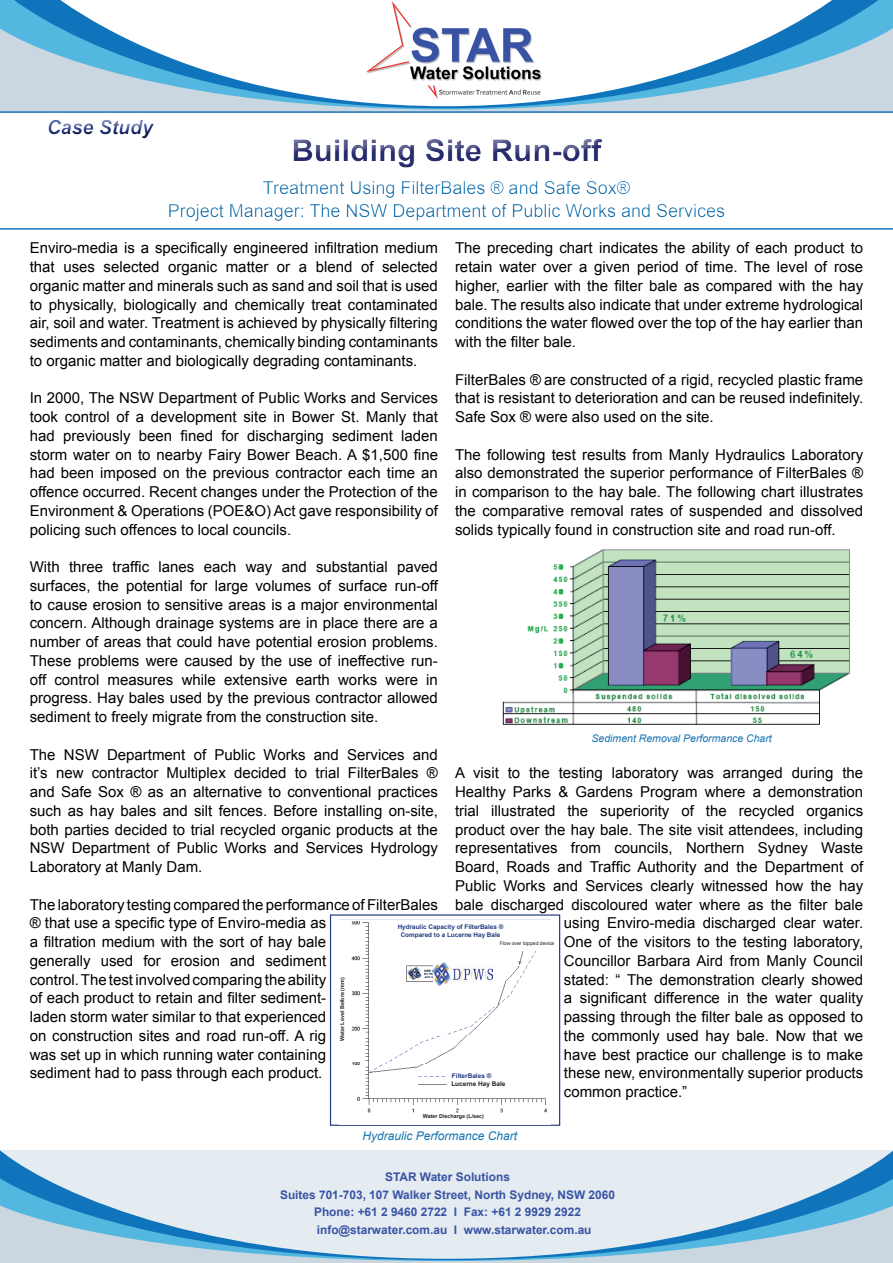
<style>
.page{position:relative;width:893px;height:1263px;background:#fff}
.page>*{position:absolute;margin:0;border:0;box-sizing:border-box;transform-origin:0 0}
.t1{font:700 30px "Arial";color:#272c6d;scale:1.04 1}
.t2{font:italic 700 19.5px "Arial";color:#27398c}
.t3{font:18px/22.5px "Arial";color:#1b74af;text-align:center}
.t4{font:15px/18.8px "Arial";color:#000;text-align:justify}
.t5{font:italic 12px "Arial";color:#1874b1}
.t6{font:700 11.85px "Arial";color:#3954a4}
.t7{font:italic 10.5px "Arial";color:#1874b1}
.t8{font:700 6.45px "Arial";color:#231f20}
.t9{font:700 6.45px "Arial";color:#233b7f}
.t10{font:700 6.3px/7.6px "Arial";color:#233b7f;text-align:center}
.t11{font:700 5.4px "Arial";color:#231f20}
.t12{font:5.1px "Arial";color:#231f20}
</style>
<div class="page">
<svg style="left:0;top:0;width:893px;height:26px"></svg>
<svg style="left:0;top:26px;width:893px;height:85px"></svg>
<div style="left:0;top:1150px;width:893px;height:27px;background:#e4ebf1"></div>
<svg style="left:0;top:1177px;width:893px;height:27px;background:#c6dbea"></svg>
<svg style="left:0;top:1204px;width:893px;height:59px;background:#b8d4e5"></svg>
<hr style="left:0;top:228px;width:893px;height:2px;background:#1b76bd">
<hr style="left:0;top:111px;width:893px;height:2px;background:#1b76bd">
<div style="left:40px;top:116px;width:125px;height:28px;background:#231f20;opacity:.75"></div>
<img style="left:366px;top:0;width:176px;height:99px">
<img style="left:502px;top:549px;width:348px;height:177px">
<div style="left:330px;top:914px;width:230px;height:212px;border:1px solid #233b7f"></div>
<img style="left:339px;top:919px;width:211px;height:194px">
<div style="left:340px;top:977px;width:10px;height:64px;background:#fff"></div>
<div style="left:389px;top:924px;width:123px;height:18px;background:#fff"></div>
<div style="left:500px;top:942px;width:57px;height:9px;background:#fff"></div>
<div style="left:451px;top:1081px;width:57px;height:7px;background:#fff"></div>
<div style="left:452px;top:1073px;width:49px;height:8px;background:#fff"></div>
<img style="left:433px;top:963px;width:59px;height:23px">
<h2 class="t2" style="left:47px;top:115px;width:108px">Case Study</h2>
<h1 class="t1" style="left:291px;top:131px;width:300px">Building Site Run-off</h1>
<p class="t3" style="left:168px;top:177px;width:559px">Treatment Using FilterBales ® and Safe Sox®<br>Project Manager: The NSW Department of Public Works and Services</p>
<p class="t4" style="left:30px;top:239px;width:410px">Enviro-media is a specifically engineered infiltration medium that uses selected organic matter or a blend of selected organic matter and minerals such as sand and soil that is used to physically, biologically and chemically treat contaminated air, soil and water. Treatment is achieved by physically filtering sediments and contaminants, chemically binding contaminants to organic matter and biologically degrading contaminants.</p>
<p class="t4" style="left:30px;top:389px;width:410px">In 2000, The NSW Department of Public Works and Services took control of a development site in Bower St. Manly that had previously been fined for discharging sediment laden storm water on to nearby Fairy Bower Beach. A $1,500 fine had been imposed on the previous contractor each time an offence occurred. Recent changes under the Protection of the Environment &amp; Operations (POE&amp;O) Act gave responsibility of policing such offences to local councils.</p>
<p class="t4" style="left:30px;top:558px;width:410px">With three traffic lanes each way and substantial paved surfaces, the potential for large volumes of surface run-off to cause erosion to sensitive areas is a major environmental concern. Although drainage systems are in place there are a number of areas that could have potential erosion problems.<br>These problems were caused by the use of ineffective run&shy;off control measures while extensive earth works were in progress. Hay bales used by the previous contractor allowed sediment to freely migrate from the construction site.</p>
<p class="t4" style="left:30px;top:745px;width:410px">The NSW Department of Public Works and Services and it’s new contractor Multiplex decided to trial FilterBales ® and Safe Sox ® as an alternative to conventional practices such as hay bales and silt fences. Before installing on-site, both parties decided to trial recycled organic products at the NSW Department of Public Works and Services Hydrology Laboratory at Manly Dam.</p>
<p class="t4" style="left:30px;top:895px;width:410px;text-align:left">The laboratory testing compared the performance of FilterBales ® that use a specific type of Enviro-media as<br>a filtration medium with the sort of hay bale<br>generally used for erosion and sediment<br>control. The test involved comparing the ability<br>of each product to retain and filter sediment-<br>laden storm water similar to that experienced<br>on construction sites and road run-off. A rig<br>was set up in which running water containing<br>sediment had to pass through each product.</p>
<p class="t4" style="left:455px;top:239px;width:410px">The preceding chart indicates the ability of each product to retain water over a given period of time. The level of rose higher, earlier with the filter bale as compared with the hay bale. The results also indicate that under extreme hydrological conditions the water flowed over the top of the hay earlier than with the filter bale.</p>
<p class="t4" style="left:455px;top:370px;width:410px">FilterBales ® are constructed of a rigid, recycled plastic frame that is resistant to deterioration and can be reused indefinitely.<br>Safe Sox ® were also used on the site.</p>
<p class="t4" style="left:455px;top:445px;width:410px">The following test results from Manly Hydraulics Laboratory also demonstrated the superior performance of FilterBales ® in comparison to the hay bale. The following chart illustrates the comparative removal rates of suspended and dissolved solids typically found in construction site and road run-off.</p>
<p class="t7" style="left:592px;top:732px;width:182px">Sediment Removal Performance Chart</p>
<p class="t4" style="left:455px;top:764px;width:410px">A visit to the testing laboratory was arranged during the</p>
<p class="t4" style="left:455px;top:783px;width:410px">Healthy Parks &amp; Gardens Program where a demonstration</p>
<p class="t4" style="left:455px;top:801px;width:410px">trial illustrated the superiority of the recycled organics</p>
<p class="t4" style="left:455px;top:820px;width:410px">product over the hay bale. The site visit attendees, including</p>
<p class="t4" style="left:455px;top:839px;width:410px">representatives from councils, Northern Sydney Waste</p>
<p class="t4" style="left:455px;top:858px;width:410px">Board, Roads and Traffic Authority and the Department of</p>
<p class="t4" style="left:455px;top:876px;width:410px">Public Works and Services clearly witnessed how the hay</p>
<p class="t4" style="left:455px;top:895px;width:410px">bale discharged discoloured water where as the filter bale</p>
<p class="t4" style="left:564px;top:914px;width:301px">using Enviro-media discharged clear water.</p>
<p class="t4" style="left:564px;top:933px;width:301px">One of the visitors to the testing laboratory,</p>
<p class="t4" style="left:564px;top:951px;width:301px">Councillor Barbara Aird from Manly Council</p>
<p class="t4" style="left:564px;top:970px;width:301px">stated: “ The demonstration clearly showed</p>
<p class="t4" style="left:564px;top:989px;width:301px">a significant difference in the water quality</p>
<p class="t4" style="left:564px;top:1008px;width:301px">passing through the filter bale as opposed to</p>
<p class="t4" style="left:564px;top:1026px;width:301px">the commonly used hay bale. Now that we</p>
<p class="t4" style="left:564px;top:1045px;width:301px">have best practice our challenge is to make</p>
<p class="t4" style="left:564px;top:1064px;width:301px">these new, environmentally superior products</p>
<p class="t4" style="left:564px;top:1083px;width:125px">common practice.”</p>
<p class="t10" style="left:398px;top:923px;width:107px">Hydraulic Capacity of FilterBales ®<br>Compared to a Lucerne Hay Bale</p>
<p class="t12" style="left:500px;top:940px;width:56px">Flow over topped device</p>
<p class="t11" style="left:339px;top:1041px;width:65px;rotate:-90deg">Water Level Before (mm)</p>
<p class="t9" style="left:452px;top:1072px;width:41px">FilterBales ®</p>
<p class="t8" style="left:451px;top:1079px;width:56px">Lucerne Hay Bale</p>
<p class="t11" style="left:423px;top:1112px;width:63px">Water Discharge (L/sec)</p>
<p class="t5" style="left:362px;top:1128px;width:156px">Hydraulic Performance Chart</p>
<p class="t6" style="left:385px;top:1169px;width:126px">STAR Water Solutions</p>
<p class="t6" style="left:280px;top:1187px;width:336px">Suites 701-703, 107 Walker Street, North Sydney, NSW 2060</p>
<p class="t6" style="left:314px;top:1204px;width:268px">Phone: +61 2 9460 2722 I Fax: +61 2 9929 2922</p>
<p class="t6" style="left:317px;top:1222px;width:276px">info@starwater.com.au I www.starwater.com.au</p>
</div>
